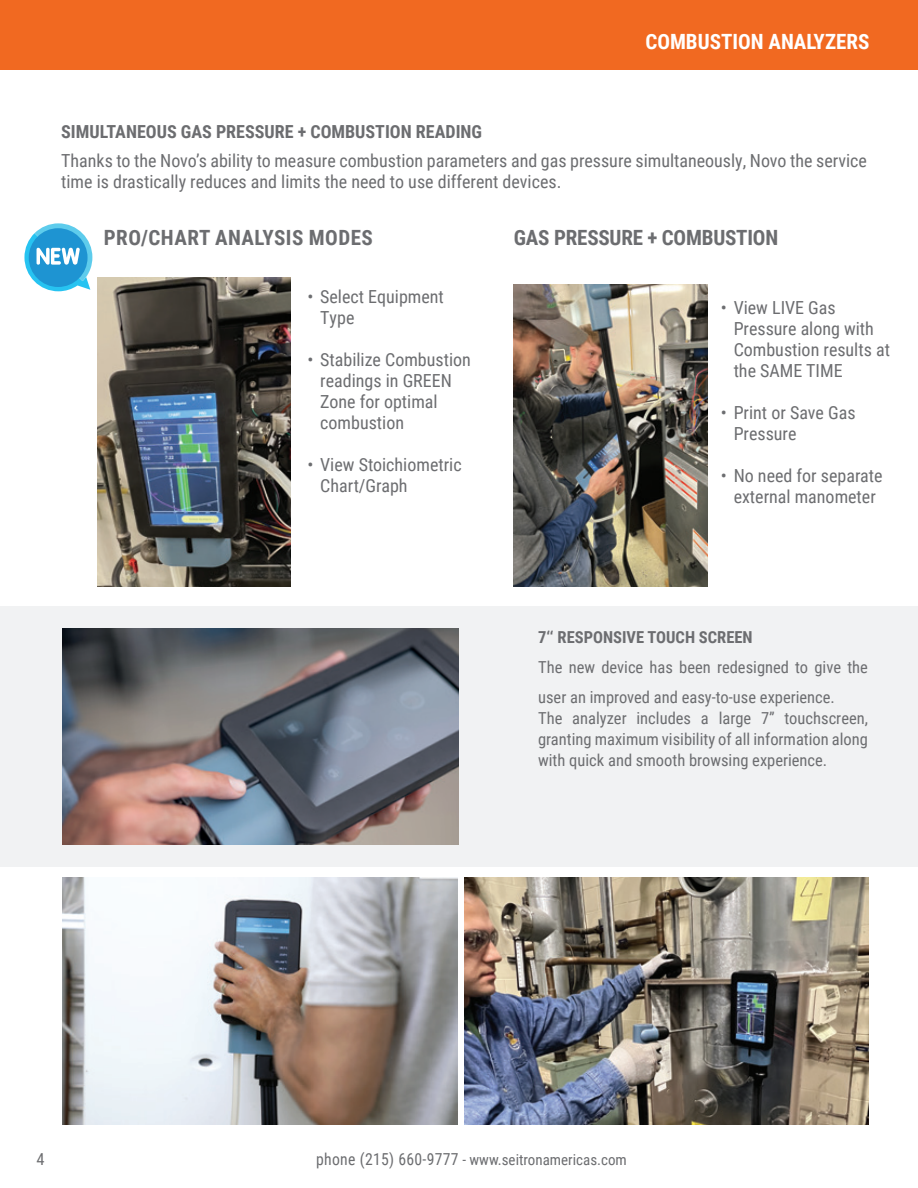
<style>
.page{position:relative;width:918px;height:1188px;background:#fff}
.page>*{position:absolute;margin:0;border:0;box-sizing:border-box;transform-origin:0 0}
.t1{font:700 21px "Roboto Condensed";letter-spacing:-.01em;color:#6c6d70}
.t2{font:700 21px "Roboto Condensed";letter-spacing:.025em;color:#6c6d70}
.t3{font:700 21px "Roboto Condensed";color:#fff}
.t4{font:18px/21px "Roboto Condensed";color:#6c6d70}
.t5{font:700 18px "Roboto Condensed";color:#6c6d70}
.t6{font:16.5px/21px "Roboto Condensed";color:#6c6d70}
.t7{font:700 16.5px "Roboto Condensed";color:#6c6d70}
.t8{font:15px "Roboto Condensed";color:#6c6d70}
.s1{font-size:16.5px}
</style>
<div class="page">
<div style="left:0;top:0;width:918px;height:70px;background:#f16921"></div>
<div style="left:0;top:606px;width:918px;height:260px;background:#f1f2f3"></div>
<img style="left:62px;top:629px;width:397px;height:215px">
<img style="left:62px;top:878px;width:395px;height:247px">
<img style="left:97px;top:277px;width:194px;height:309px">
<img style="left:514px;top:284px;width:194px;height:302px">
<svg style="left:24px;top:223px;width:69px;height:68px"></svg>
<img style="left:464px;top:878px;width:404px;height:247px">
<p class="t3" style="left:645px;top:27px;width:226px">COMBUSTION ANALYZERS</p>
<p class="t5" style="left:61px;top:119px;width:422px">SIMULTANEOUS GAS PRESSURE + COMBUSTION READING</p>
<p class="t4" style="left:61px;top:149px;width:807px">Thanks to the Novo’s ability to measure combustion parameters and gas pressure simultaneously, Novo the service time is drastically reduces and limits the need to use different devices.</p>
<p class="t1" style="left:514px;top:223px;width:266px">GAS PRESSURE + COMBUSTION</p>
<p class="t2" style="left:104px;top:223px;width:271px">PRO/CHART ANALYSIS MODES</p>
<p class="t4" style="left:320px;top:286px;width:125px;text-indent:-13px">• Select Equipment<br>Type</p>
<p class="t4" style="left:320px;top:349px;width:152px;text-indent:-13px">• Stabilize Combustion readings in GREEN<br>Zone for optimal combustion</p>
<p class="t4" style="left:320px;top:454px;width:143px;text-indent:-13px">• View Stoichiometric<br>Chart/Graph</p>
<p class="t4" style="left:734px;top:296px;width:158px;text-indent:-13px">• View LIVE Gas<br>Pressure along with<br>Combustion results at the SAME TIME</p>
<p class="t4" style="left:734px;top:401px;width:123px;text-indent:-13px">• Print or Save Gas<br>Pressure</p>
<p class="t4" style="left:721px;top:464px;width:163px;text-align:center">• No need for separate external manometer</p>
<p class="t7" style="left:538px;top:626px;width:216px">7‘‘ RESPONSIVE TOUCH SCREEN</p>
<p class="t6" style="left:538px;top:652px;width:331px;line-height:30px">The new device has been redesigned to give the user an improved and easy-to-use experience.</p>
<p class="t6" style="left:538px;top:707px;width:331px;text-align:justify">The analyzer includes a large 7” touchscreen, granting maximum visibility of all information along with quick and smooth browsing experience.</p>
<p class="t6" style="left:37px;top:1148px;width:10px">4</p>
<p class="t8" style="left:316px;top:1150px;width:312px"><span class="s1">phone (215) 660-9777</span> - www.seitronamericas.com</p>
</div>
